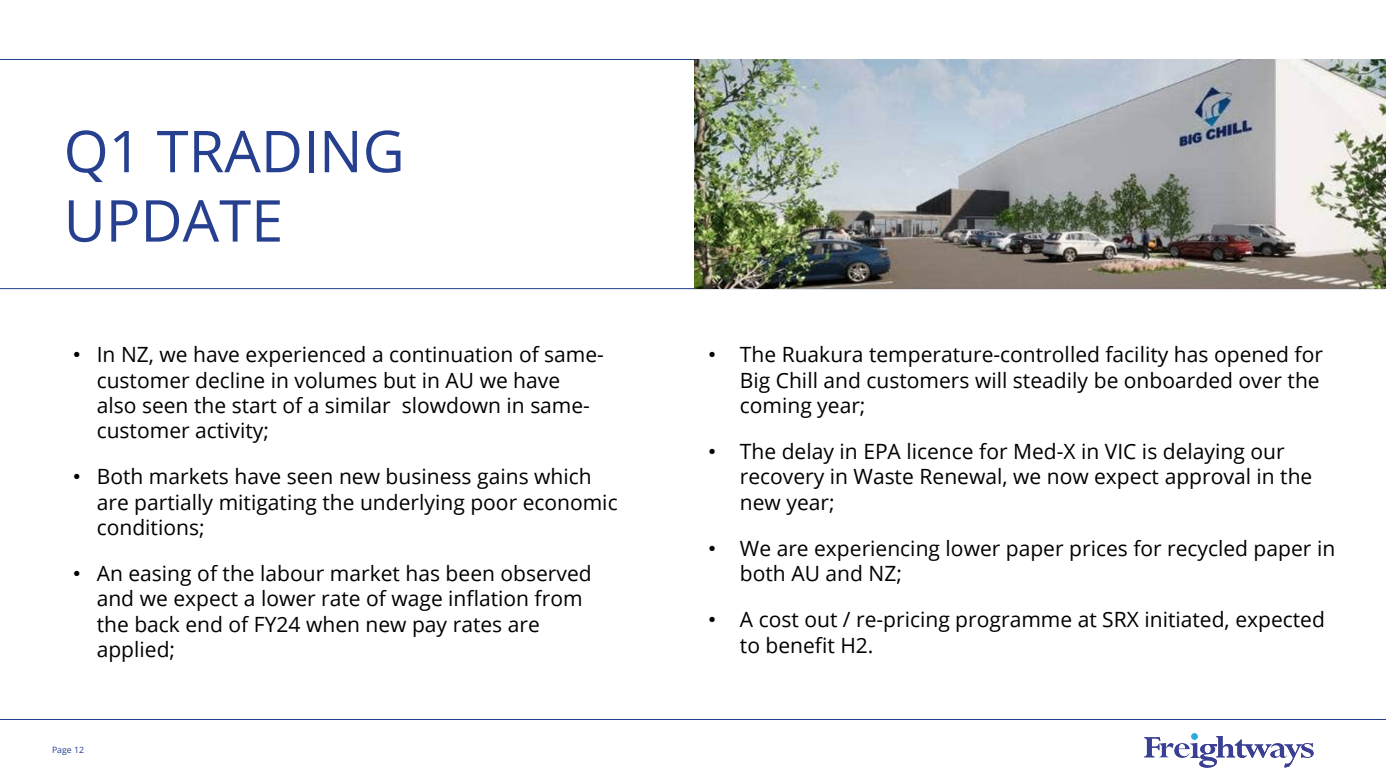
<style>
.page{position:relative;width:1386px;height:780px;background:#fff}
.page>*{position:absolute;margin:0;border:0;box-sizing:border-box;transform-origin:0 0}
.t1{font:57.75px "Open Sans";color:#26408f}
.t2{font:21px/25.2px "Open Sans";color:#000}
.t3{font:8.75px "Open Sans";letter-spacing:-.005em;color:#25408f}
.s1{font-family:"Arial"}
</style>
<div class="page">
<hr style="left:0;top:60px;width:1385px;height:1px;background:#25408f">
<hr style="left:0;top:719px;width:1385px;height:1px;background:#25408f">
<img style="left:1160px;top:743px;width:30px;height:14px">
<img style="left:1271px;top:743px;width:13px;height:14px">
<img style="left:1301px;top:743px;width:11px;height:14px">
<svg style="left:1144px;top:737px;width:16px;height:20px"></svg>
<svg style="left:1284px;top:744px;width:17px;height:23px"></svg>
<svg style="left:1190px;top:733px;width:81px;height:34px"></svg>
<hr style="left:0;top:288px;width:1384px;height:1px;background:#25408f">
<img style="left:694px;top:59px;width:691px;height:229px">
<p class="t1" style="left:64px;top:112px;width:342px">Q1 TRADING</p>
<p class="t1" style="left:64px;top:181px;width:221px">UPDATE</p>
<p class="t2" style="left:97px;top:341px;width:508px;text-indent:-24px"><span class="s1">•</span> In NZ, we have experienced a continuation of same&shy;customer decline in volumes but in AU we have also seen the start of a similar slowdown in same&shy;customer activity;</p>
<p class="t2" style="left:97px;top:463px;width:522px;text-indent:-24px"><span class="s1">•</span> Both markets have seen new business gains which are partially mitigating the underlying poor economic conditions;</p>
<p class="t2" style="left:97px;top:560px;width:496px;text-indent:-24px"><span class="s1">•</span> An easing of the labour market has been observed and we expect a lower rate of wage inflation from the back end of FY24 when new pay rates are applied;</p>
<p class="t3" style="left:52px;top:743px;width:33px">Page 12</p>
<p class="t2" style="left:739px;top:341px;width:584px;text-indent:-32px"><span class="s1">•</span> The Ruakura temperature-controlled facility has opened for<br>Big Chill and customers will steadily be onboarded over the coming year;</p>
<p class="t2" style="left:739px;top:438px;width:574px;text-indent:-32px"><span class="s1">•</span> The delay in EPA licence for Med-X in VIC is delaying our recovery in Waste Renewal, we now expect approval in the new year;</p>
<p class="t2" style="left:739px;top:535px;width:597px;text-indent:-32px"><span class="s1">•</span> We are experiencing lower paper prices for recycled paper in both AU and NZ;</p>
<p class="t2" style="left:739px;top:606px;width:586px;text-indent:-32px"><span class="s1">•</span> A cost out / re-pricing programme at SRX initiated, expected to benefit H2.</p>
</div>
